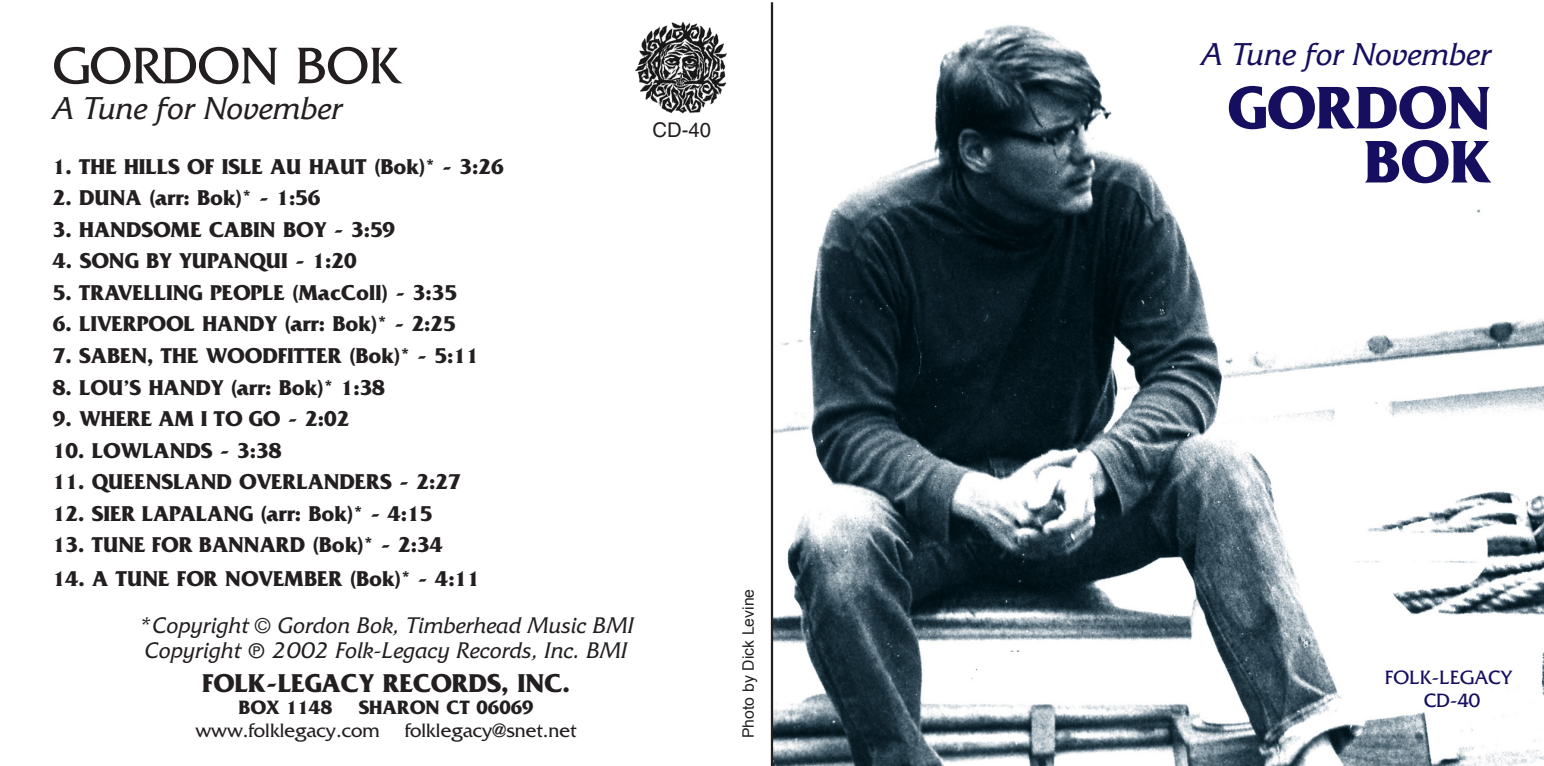
<style>
.page{position:relative;width:1544px;height:766px;background:#fff}
.page>*{position:absolute;margin:0;border:0;box-sizing:border-box;transform-origin:0 0}
.t1{font:700 63px/54px "Friz Quadrata";color:#160f60;text-align:right}
.t2{font:54px "Friz Quadrata";color:#231f20}
.t3{font:italic 31.5px "Friz Quadrata Std";color:#160f60}
.t4{font:italic 31.5px "Friz Quadrata Std";color:#231f20}
.t5{font:700 27px "Friz Quadrata";color:#231f20}
.t6{font:700 22.5px "Friz Quadrata";color:#231f20}
.t7{font:italic 22.5px "Friz Quadrata Std";color:#231f20}
.t8{font:20.25px "Friz Quadrata";color:#231f20}
.t9{font:700 20.25px "Friz Quadrata";color:#231f20}
.t10{font:20.25px "Friz Quadrata";color:#160f60}
.t11{font:20.25px "Helvetica";color:#231f20}
.t12{font:15.75px "Arial";color:#231f20}
.s1{font-family:"Friz Quadrata";font-style:normal}
.s2{font-family:"Spec 1812";font-style:normal;font-size:20.25px}
</style>
<div class="page">
<img style="left:773px;top:2px;width:770px;height:763px">
<img style="left:635px;top:22px;width:92px;height:92px">
<hr style="left:771px;top:2px;width:2px;height:763px;background:#231f20">
<p class="t2" style="left:53px;top:36px;width:350px">GORDON BOK</p>
<p class="t4" style="left:53px;top:89px;width:291px">A Tune for November</p>
<p class="t6" style="left:53px;top:154px;width:452px">1. THE HILLS OF ISLE AU HAUT (Bok)* - 3:26</p>
<p class="t6" style="left:53px;top:185px;width:269px">2. DUNA (arr: Bok)* - 1:56</p>
<p class="t6" style="left:53px;top:217px;width:344px">3. HANDSOME CABIN BOY - 3:59</p>
<p class="t6" style="left:53px;top:248px;width:305px">4. SONG BY YUPANQUI - 1:20</p>
<p class="t6" style="left:53px;top:280px;width:405px">5. TRAVELLING PEOPLE (MacColl) - 3:35</p>
<p class="t6" style="left:53px;top:311px;width:404px">6. LIVERPOOL HANDY (arr: Bok)* - 2:25</p>
<p class="t6" style="left:53px;top:343px;width:427px">7. SABEN, THE WOODFITTER (Bok)* - 5:11</p>
<p class="t6" style="left:53px;top:374px;width:333px">8. LOU’S HANDY (arr: Bok)* 1:38</p>
<p class="t6" style="left:53px;top:406px;width:298px">9. WHERE AM I TO GO - 2:02</p>
<p class="t6" style="left:53px;top:437px;width:230px">10. LOWLANDS - 3:38</p>
<p class="t6" style="left:53px;top:469px;width:409px">11. QUEENSLAND OVERLANDERS - 2:27</p>
<p class="t6" style="left:53px;top:500px;width:381px">12. SIER LAPALANG (arr: Bok)* - 4:15</p>
<p class="t6" style="left:53px;top:532px;width:391px">13. TUNE FOR BANNARD (Bok)* - 2:34</p>
<p class="t6" style="left:53px;top:566px;width:428px">14. A TUNE FOR NOVEMBER (Bok)* - 4:11</p>
<p class="t7" style="left:138px;top:611px;width:497px">*Copyright <span class="s1">©</span> Gordon Bok, Timberhead Music BMI</p>
<p class="t7" style="left:145px;top:636px;width:484px">Copyright <span class="s2">p</span> 2002 Folk-Legacy Records, Inc. BMI</p>
<p class="t5" style="left:202px;top:667px;width:369px">FOLK-LEGACY RECORDS, INC.</p>
<p class="t9" style="left:239px;top:696px;width:95px">BOX 1148</p>
<p class="t9" style="left:359px;top:696px;width:176px">SHARON CT 06069</p>
<p class="t8" style="left:195px;top:718px;width:382px">www.folklegacy.com folklegacy@snet.net</p>
<p class="t11" style="left:652px;top:118px;width:60px">CD-40</p>
<p class="t12" style="left:738px;top:738px;width:151px;rotate:-90deg">Photo by Dick Levine</p>
<p class="t3" style="left:1201px;top:35px;width:291px">A Tune for November</p>
<p class="t1" style="left:1227px;top:82px;width:265px">GORDON<br>BOK</p>
<p class="t10" style="left:1384px;top:666px;width:128px">FOLK-LEGACY</p>
<p class="t10" style="left:1424px;top:688px;width:57px">CD-40</p>
</div>
